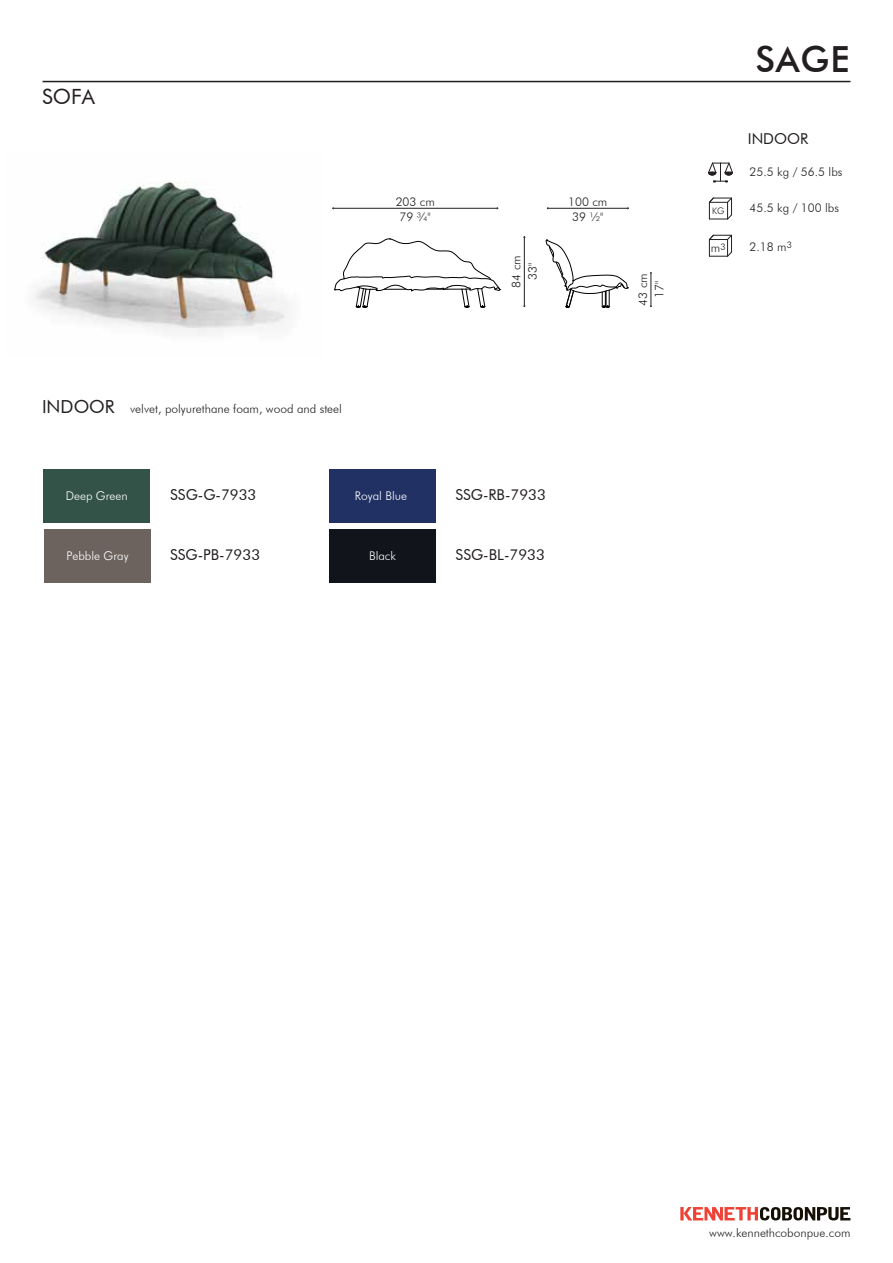
<style>
.page{position:relative;width:893px;height:1263px;background:#fff}
.page>*{position:absolute;margin:0;border:0;box-sizing:border-box;transform-origin:0 0}
.t1{font:500 36px "Futura BT";color:#231f20}
.t2{font:21px "Futura BT";color:#231f20}
.t3{font:15px "Futura BT";color:#231f20}
.t4{font:300 12px/15.8px "Futura BT";color:#231f20;text-align:center}
.t5{font:300 12px "Futura BT";color:#fff}
.t6{font:300 9px "Futura BT";color:#231f20}
.s1{font-weight:400;font-size:18px}
.s2{font-size:9px}
</style>
<div class="page">
<svg style="left:680px;top:1207px;width:170px;height:13px"></svg>
<hr style="left:43px;top:81px;width:807px;height:1px;background:#231f20">
<hr style="left:333px;top:208px;width:165px;height:1px;background:#231f20">
<hr style="left:547px;top:208px;width:81px;height:1px;background:#231f20">
<svg style="left:708px;top:162px;width:25px;height:20px"></svg>
<svg style="left:709px;top:197px;width:23px;height:23px"></svg>
<svg style="left:709px;top:234px;width:23px;height:23px"></svg>
<hr style="left:524px;top:237px;width:1px;height:69px;background:#231f20">
<hr style="left:651px;top:273px;width:1px;height:33px;background:#231f20">
<img style="left:33px;top:181px;width:255px;height:154px">
<svg style="left:334px;top:238px;width:167px;height:70px"></svg>
<svg style="left:546px;top:240px;width:82px;height:68px"></svg>
<div style="left:43px;top:469px;width:107px;height:53px;background:#335348"></div>
<div style="left:44px;top:529px;width:106px;height:54px;background:#6c635e"></div>
<div style="left:329px;top:469px;width:107px;height:54px;background:#213164"></div>
<div style="left:330px;top:529px;width:106px;height:54px;background:#11141a"></div>
<h2 class="t2" style="left:42px;top:84px;width:54px">SOFA</h2>
<p class="t4" style="left:396px;top:193px;width:41px">203 cm<br>79 ¾"</p>
<p class="t4" style="left:568px;top:193px;width:41px">100 cm<br>39 ½"</p>
<p class="t4" style="left:508px;top:288px;width:34px;line-height:16.2px;rotate:-90deg">84 cm<br>33"</p>
<p class="t4" style="left:635px;top:306px;width:34px;line-height:16.2px;rotate:-90deg">43 cm<br>17"</p>
<p class="t4" style="left:42px;top:401px;width:301px"><span class="s1">INDOOR</span> velvet, polyurethane foam, wood and steel</p>
<p class="t5" style="left:66px;top:488px;width:64px">Deep Green</p>
<p class="t3" style="left:170px;top:485px;width:88px">SSG-G-7933</p>
<p class="t5" style="left:67px;top:548px;width:64px">Pebble Gray</p>
<p class="t3" style="left:170px;top:545px;width:92px">SSG-PB-7933</p>
<p class="t5" style="left:355px;top:488px;width:54px">Royal Blue</p>
<p class="t3" style="left:455px;top:485px;width:92px">SSG-RB-7933</p>
<p class="t5" style="left:369px;top:548px;width:28px">Black</p>
<p class="t3" style="left:456px;top:545px;width:91px">SSG-BL-7933</p>
<p class="t6" style="left:712px;top:205px;width:14px">KG</p>
<p class="t4" style="left:711px;top:239px;width:16px">m<span class="s2">3</span></p>
<h1 class="t1" style="left:755px;top:37px;width:96px">SAGE</h1>
<p class="t3" style="left:748px;top:130px;width:62px">INDOOR</p>
<p class="t4" style="left:750px;top:164px;width:94px">25.5 kg / 56.5 lbs</p>
<p class="t4" style="left:750px;top:200px;width:91px">45.5 kg / 100 lbs</p>
<p class="t4" style="left:750px;top:238px;width:44px">2.18 m<sup>3</sup></p>
<p class="t4" style="left:709px;top:1225px;width:143px">www.kennethcobonpue.com</p>
</div>
